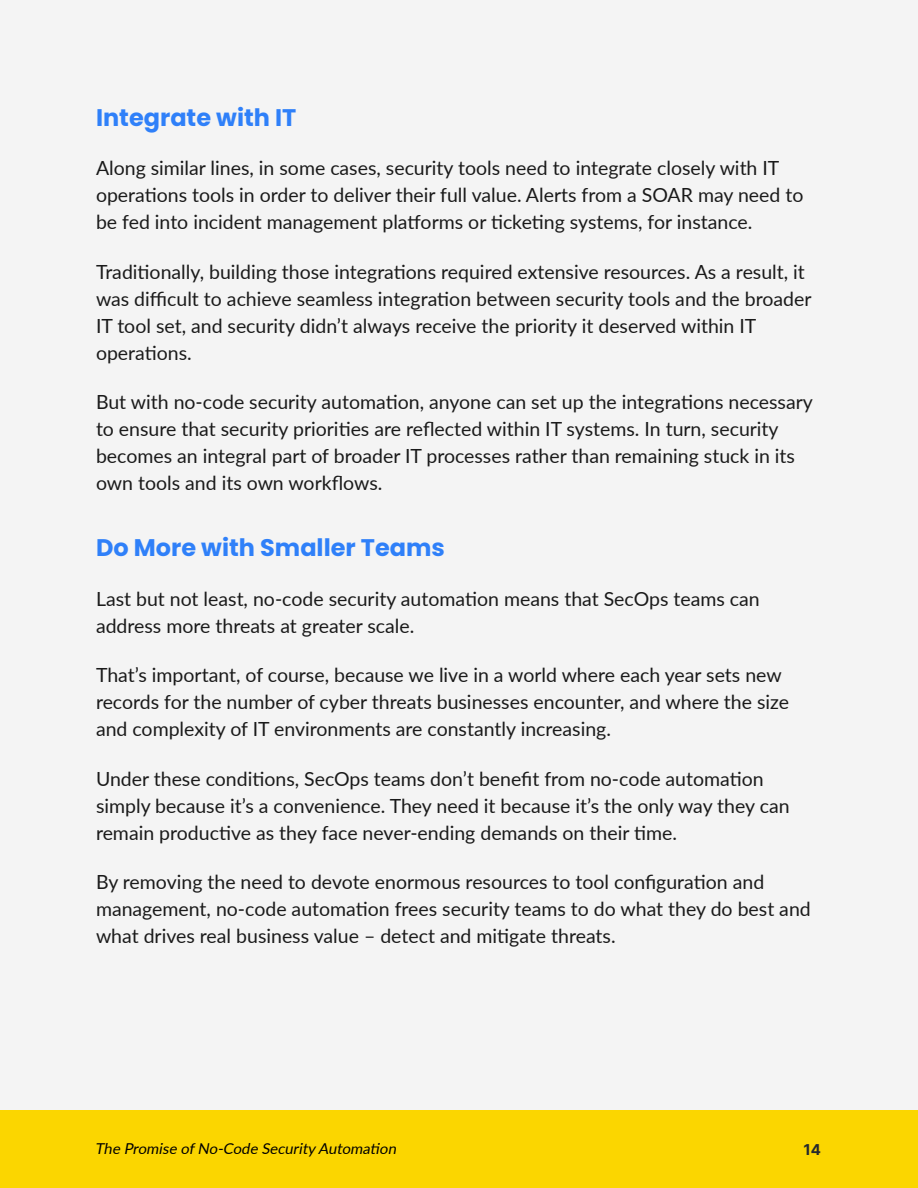
<style>
.page{position:relative;width:918px;height:1188px;background:#f4f4f4}
.page>*{position:absolute;margin:0;border:0;box-sizing:border-box;transform-origin:0 0}
.t1{font:700 24px "Poppins";color:#2f80f9}
.t2{font:19.5px/27px "Lato";color:#1a1a1a}
.t3{font:italic 15px "Lato";color:#000}
.t4{font:700 15px "Inter";color:#24292e}
</style>
<div class="page">
<div style="left:0;top:1110px;width:918px;height:78px;background:#fbd600"></div>
<p class="t1" style="left:96px;top:103px;width:202px">Integrate with IT</p>
<p class="t2" style="left:96px;top:154px;width:709px">Along similar lines, in some cases, security tools need to integrate closely with IT operations tools in order to deliver their full value. Alerts from a SOAR may need to be fed into incident management platforms or ticketing systems, for instance.</p>
<p class="t2" style="left:96px;top:257px;width:717px">Traditionally, building those integrations required extensive resources. As a result, it was difficult to achieve seamless integration between security tools and the broader IT tool set, and security didn’t always receive the priority it deserved within IT operations.</p>
<p class="t2" style="left:96px;top:388px;width:718px">But with no-code security automation, anyone can set up the integrations necessary to ensure that security priorities are reflected within IT systems. In turn, security becomes an integral part of broader IT processes rather than remaining stuck in its own tools and its own workflows.</p>
<p class="t1" style="left:96px;top:534px;width:351px">Do More with Smaller Teams</p>
<p class="t2" style="left:96px;top:584px;width:665px">Last but not least, no-code security automation means that SecOps teams can address more threats at greater scale.</p>
<p class="t2" style="left:96px;top:661px;width:695px">That’s important, of course, because we live in a world where each year sets new records for the number of cyber threats businesses encounter, and where the size and complexity of IT environments are constantly increasing.</p>
<p class="t2" style="left:96px;top:764px;width:695px">Under these conditions, SecOps teams don’t benefit from no-code automation simply because it’s a convenience. They need it because it’s the only way they can remain productive as they face never-ending demands on their time.</p>
<p class="t2" style="left:96px;top:868px;width:716px">By removing the need to devote enormous resources to tool configuration and management, no-code automation frees security teams to do what they do best and what drives real business value – detect and mitigate threats.</p>
<p class="t3" style="left:95px;top:1138px;width:306px">The Promise ofNo-Code Security Automation</p>
<p class="t4" style="left:803px;top:1138px;width:19px">14</p>
</div>
